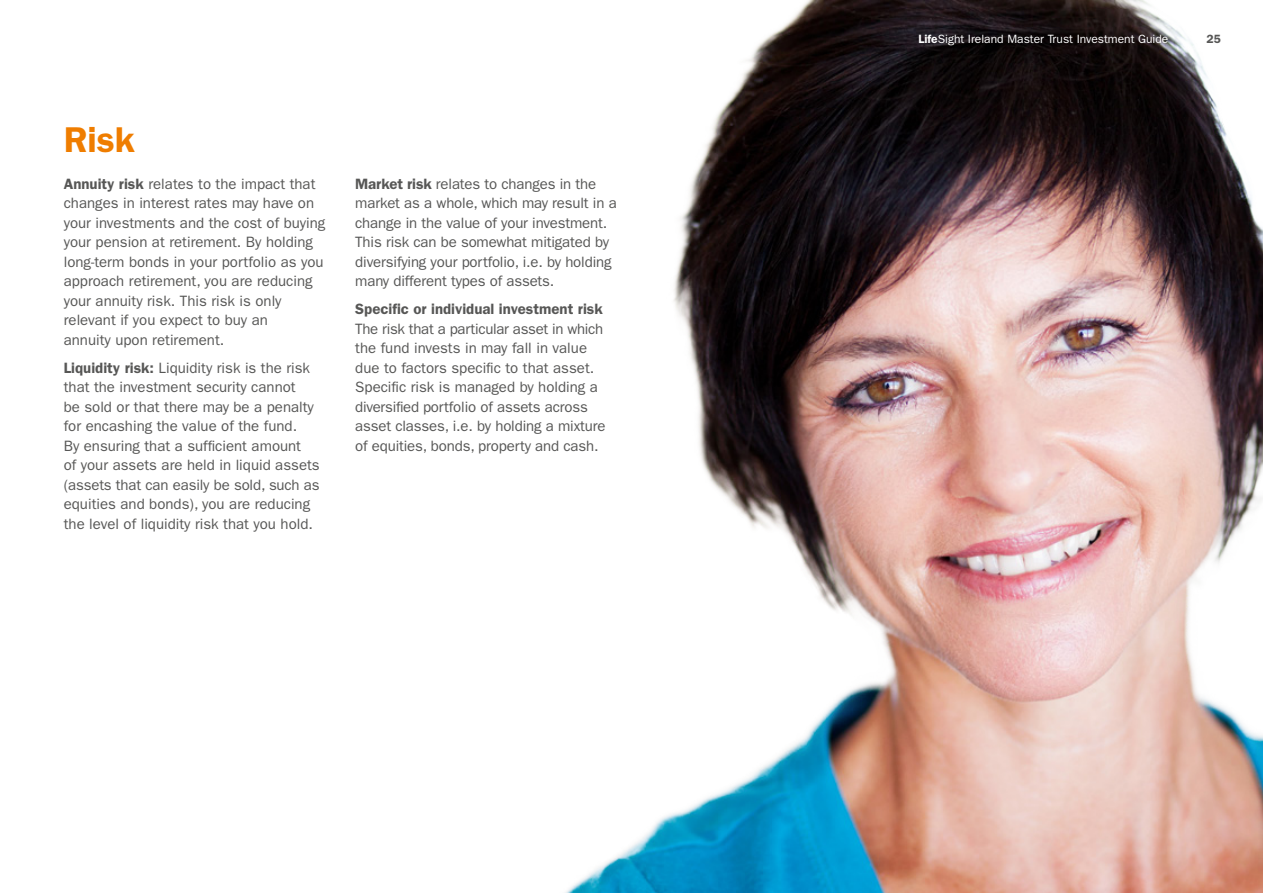
<style>
.page{position:relative;width:1263px;height:893px;background:#fff}
.page>*{position:absolute;margin:0;border:0;box-sizing:border-box;transform-origin:0 0}
.t1{font:600 36px "ITC Franklin Gothic Std";color:#ef7d00}
.t2{font:15px/19.5px "ITC Franklin Gothic Std";color:#575756}
.t3{font:600 15px "ITC Franklin Gothic Std";color:#575756}
.t4{font:12px "ITC Franklin Gothic Std";color:#fff}
.t5{font:600 12px "ITC Franklin Gothic Std";color:#575756}
.s1{font-weight:600}
</style>
<div class="page">
<img style="left:565px;top:0;width:698px;height:893px">
<div style="left:1206px;top:28px;width:22px;height:23px;background:#fff"></div>
<h1 class="t1" style="left:64px;top:119px;width:73px">Risk</h1>
<p class="t2" style="left:64px;top:174px;width:263px"><span class="s1">Annuity risk</span> relates to the impact that changes in interest rates may have on your investments and the cost of buying your pension at retirement. By holding long-term bonds in your portfolio as you approach retirement, you are reducing your annuity risk. This risk is only relevant if you expect to buy an<br>annuity upon retirement.</p>
<p class="t2" style="left:64px;top:358px;width:257px"><span class="s1">Liquidity risk:</span> Liquidity risk is the risk that the investment security cannot<br>be sold or that there may be a penalty for encashing the value of the fund.<br>By ensuring that a sufficient amount<br>of your assets are held in liquid assets (assets that can easily be sold, such as equities and bonds), you are reducing the level of liquidity risk that you hold.</p>
<p class="t2" style="left:355px;top:174px;width:263px"><span class="s1">Market risk</span> relates to changes in the market as a whole, which may result in a change in the value of your investment.<br>This risk can be somewhat mitigated by diversifying your portfolio, i.e. by holding many different types of assets.</p>
<p class="t3" style="left:355px;top:300px;width:249px">Specific or individual investment risk</p>
<p class="t2" style="left:355px;top:319px;width:252px">The risk that a particular asset in which the fund invests in may fall in value due to factors specific to that asset.<br>Specific risk is managed by holding a diversified portfolio of assets across asset classes, i.e. by holding a mixture of equities, bonds, property and cash.</p>
<p class="t4" style="left:918px;top:32px;width:251px"><span class="s1">Life</span>Sight Ireland Master Trust Investment Guide</p>
<p class="t5" style="left:1206px;top:32px;width:16px">25</p>
</div>
